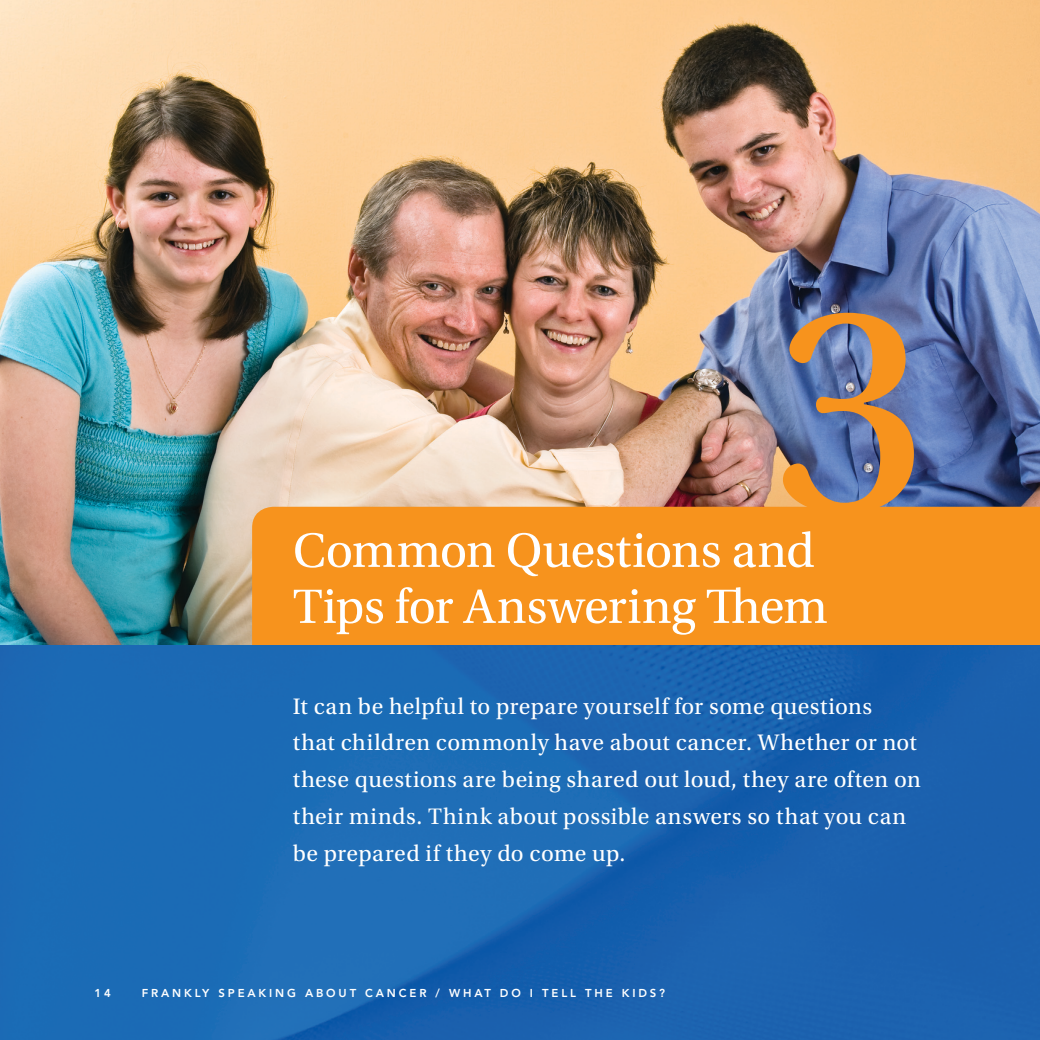
<style>
.page{position:relative;width:1040px;height:1040px;background:#fff}
.page>*{position:absolute;margin:0;border:0;box-sizing:border-box;transform-origin:0 0}
.chapter_header{font:50.75px/56px "Utopia Std";letter-spacing:-.01em;color:#fff}
.intro{font:23.62px/36.8px "Utopia Std";letter-spacing:.02em;color:#fff}
.t1{font:800 11.38px "Avenir LT Std";letter-spacing:.25em;color:#fff}
</style>
<div class="page">
<img style="left:0;top:0;width:1040px;height:645px">
<div style="left:252px;top:507px;width:788px;height:138px;background:#f7931d"></div>
<svg style="left:783px;top:313px;width:130px;height:200px;background:#988074"></svg>
<div style="left:0;top:645px;width:1040px;height:395px;background:#1b67b3"></div>
<p class="chapter_header" style="left:293px;top:523px;width:536px">Common Questions and<br>Tips for Answering Them</p>
<p class="intro" style="left:293px;top:688px;width:629px">It can be helpful to prepare yourself for some questions<br>that children commonly have about cancer. Whether or not these questions are being shared out loud, they are often on their minds. Think about possible answers so that you can be prepared if they do come up.</p>
<p class="t1" style="left:94px;top:985px;width:18px">14</p>
<p class="t1" style="left:142px;top:985px;width:525px">FRANKLY SPEAKING ABOUT CANCER / WHAT DO I TELL THE KIDS?</p>
</div>
